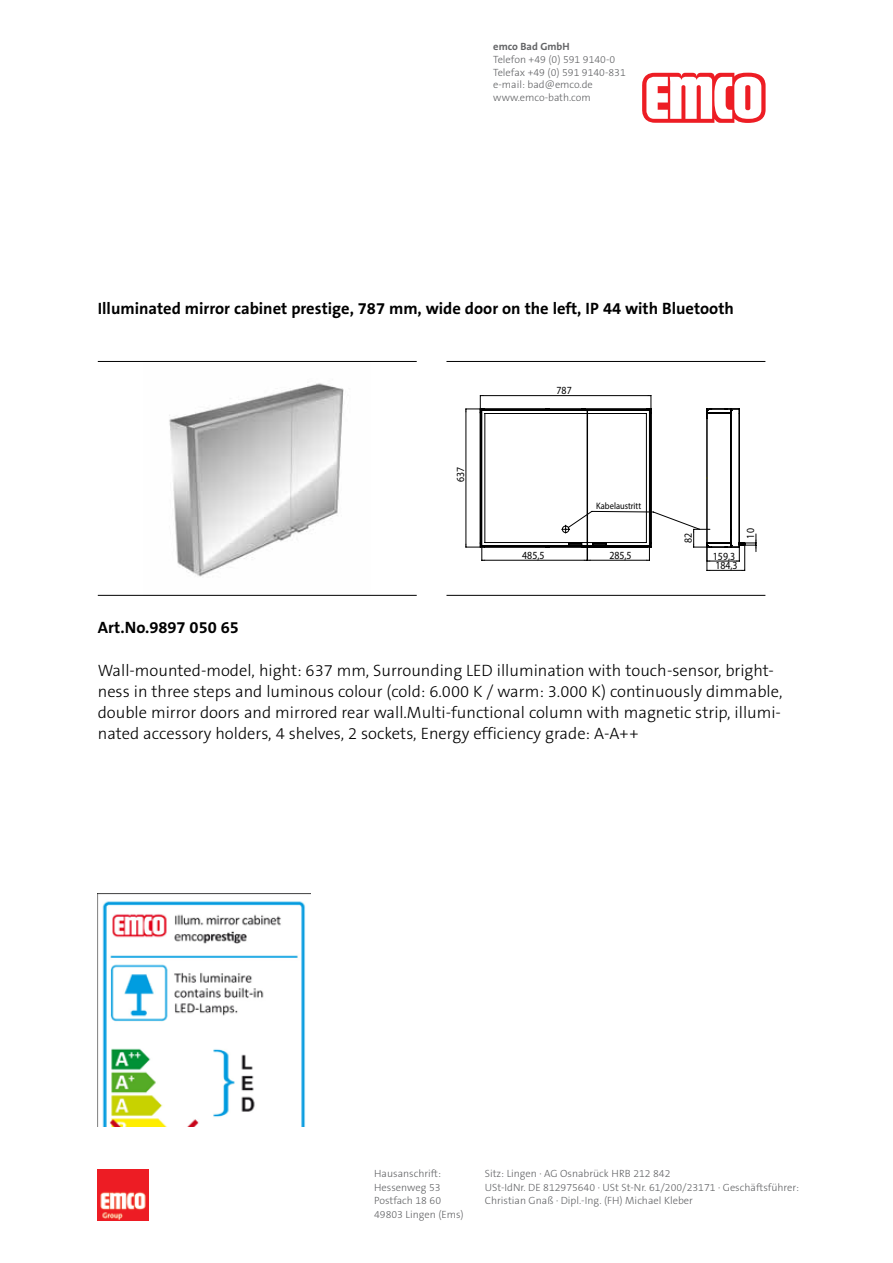
<style>
.page{position:relative;width:893px;height:1263px;background:#fff}
.page>*{position:absolute;margin:0;border:0;box-sizing:border-box;transform-origin:0 0}
.t1{font:300 16.5px/21px "The Sans Os F";color:#000}
.t2{font:700 16.5px "The Sans Os F";color:#000}
.t3{font:10.95px "Myriad Pro";color:#000;scale:.9 1}
.t4{font:300 10.5px/13.5px "The Sans Os F";color:#636466}
.t5{font:700 10.5px "The Sans Os F";color:#636466}
.t6{font:9.3px "Myriad Pro";color:#000;scale:.9 1}
</style>
<div class="page">
<svg style="left:642px;top:73px;width:124px;height:50px"></svg>
<img style="left:98px;top:1169px;width:51px;height:51px">
<img style="left:144px;top:383px;width:227px;height:212px">
<hr style="left:98px;top:595px;width:319px;height:1px;background:#000">
<hr style="left:98px;top:361px;width:319px;height:1px;background:#000">
<svg style="left:465px;top:395px;width:292px;height:176px"></svg>
<hr style="left:446px;top:595px;width:319px;height:1px;background:#000">
<hr style="left:446px;top:361px;width:319px;height:1px;background:#000">
<img style="left:98px;top:893px;width:213px;height:234px">
<p class="t5" style="left:493px;top:40px;width:78px">emco Bad GmbH</p>
<p class="t4" style="left:493px;top:53px;width:134px;line-height:12.6px">Telefon +49 (0) 591 9140-0<br>Telefax +49 (0) 591 9140-831 e-mail: bad@emco.de www.emco-bath.com</p>
<p class="t2" style="left:98px;top:298px;width:638px">Illuminated mirror cabinet prestige, 787 mm, wide door on the left, IP 44 with Bluetooth</p>
<p class="t3" style="left:454px;top:482px;width:18px;rotate:-90deg">637</p>
<p class="t3" style="left:557px;top:384px;width:18px">787</p>
<p class="t6" style="left:596px;top:500px;width:51px">Kabelaustritt</p>
<p class="t3" style="left:522px;top:549px;width:26px">485,5</p>
<p class="t3" style="left:609px;top:549px;width:26px">285,5</p>
<p class="t3" style="left:681px;top:543px;width:13px;rotate:-90deg">82</p>
<p class="t3" style="left:713px;top:549px;width:26px">159,3</p>
<p class="t3" style="left:715px;top:559px;width:26px">184,3</p>
<p class="t3" style="left:744px;top:538px;width:13px;rotate:-90deg">10</p>
<p class="t2" style="left:98px;top:617px;width:143px">Art.No.9897 050 65</p>
<p class="t1" style="left:98px;top:660px;width:686px">Wall-mounted-model, hight: 637 mm, Surrounding LED illumination with touch-sensor, bright&shy;ness in three steps and luminous colour (cold: 6.000 K / warm: 3.000 K) continuously dimmable, double mirror doors and mirrored rear wall.Multi-functional column with magnetic strip, illumi&shy;nated accessory holders, 4 shelves, 2 sockets, Energy efficiency grade: A-A++</p>
<p class="t4" style="left:374px;top:1167px;width:91px">Hausanschrift:<br>Hessenweg 53<br>Postfach 18 60<br>49803 Lingen (Ems)</p>
<p class="t4" style="left:485px;top:1167px;width:316px">Sitz: Lingen · AG Osnabrück HRB 212 842<br>USt-IdNr. DE 812975640 · USt St-Nr. 61/200/23171 · Geschäftsführer:<br>Christian Gnaß · Dipl.-Ing. (FH) Michael Kleber</p>
</div>
